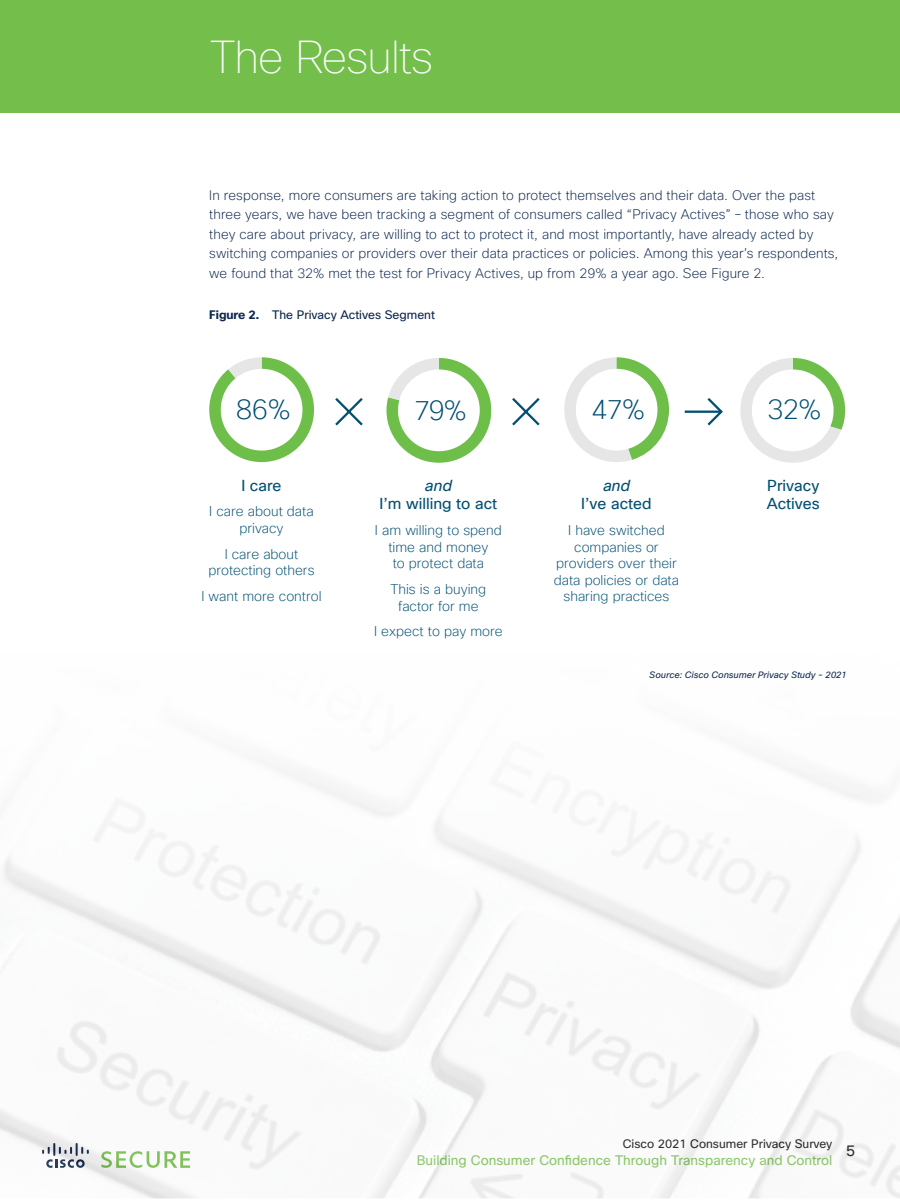
<style>
.page{position:relative;width:900px;height:1200px;background:#fff}
.page>*{position:absolute;margin:0;border:0;box-sizing:border-box;transform-origin:0 0}
.t1{font:100 45px "Cisco Sans";letter-spacing:-.02em;color:#fff}
.t2{font:200 27.6px "Cisco Sans TT";letter-spacing:-.04em;color:#005073}
.t3{font:15.6px/18.6px "Cisco Sans TT";color:#005073}
.t4{font:italic 15.6px "Cisco Sans";color:#005073}
.t5{font:15px "Cisco Sans";color:#1a1a1a}
.t6{font:200 13.8px/16.5px "Cisco Sans TT";color:#005073;text-align:center}
.t7{font:200 13.5px/19.5px "Cisco Sans";letter-spacing:.01em;color:#0d274d}
.t8{font:13.5px "Cisco Sans";color:#82c55d}
.t9{font:12px "Cisco Sans";color:#0d274d}
.t10{font:12px "Cisco Sans";color:#1a1a1a}
.t11{font:italic 9px "Cisco Sans";letter-spacing:.015em;color:#0d274d}
.s1{font-weight:700}
</style>
<div class="page">
<div style="left:0;top:0;width:900px;height:112px;background:#74bf4b"></div>
<img style="left:0;top:766px;width:900px;height:432px">
<svg style="left:209px;top:357px;width:105px;height:105px"></svg>
<svg style="left:386px;top:358px;width:105px;height:105px"></svg>
<svg style="left:564px;top:357px;width:105px;height:105px"></svg>
<svg style="left:740px;top:358px;width:105px;height:105px"></svg>
<svg style="left:705px;top:398px;width:18px;height:28px"></svg>
<svg style="left:512px;top:398px;width:28px;height:28px"></svg>
<svg style="left:335px;top:398px;width:28px;height:28px"></svg>
<hr style="left:685px;top:411px;width:37px;height:2px;background:#005073">
<h1 class="t1" style="left:210px;top:29px;width:225px">The Results</h1>
<p class="t7" style="left:209px;top:185px;width:631px">In response, more consumers are taking action to protect themselves and their data. Over the past three years, we have been tracking a segment of consumers called “Privacy Actives” – those who say they care about privacy, are willing to act to protect it, and most importantly, have already acted by switching companies or providers over their data practices or policies. Among this year’s respondents, we found that 32% met the test for Privacy Actives, up from 29% a year ago. See Figure 2.</p>
<p class="t9" style="left:209px;top:307px;width:227px"><span class="s1">Figure 2.</span> The Privacy Actives Segment</p>
<h2 class="t2" style="left:236px;top:392px;width:56px">86%</h2>
<h2 class="t2" style="left:414px;top:392px;width:54px">79%</h2>
<h2 class="t2" style="left:591px;top:392px;width:55px">47%</h2>
<h2 class="t2" style="left:767px;top:392px;width:55px">32%</h2>
<p class="t3" style="left:241px;top:476px;width:42px">I care</p>
<p class="t6" style="left:209px;top:504px;width:106px">I care about data privacy</p>
<p class="t6" style="left:208px;top:546px;width:108px">I care about protecting others</p>
<p class="t6" style="left:201px;top:588px;width:122px">I want more control</p>
<p class="t4" style="left:425px;top:475px;width:28px">and</p>
<p class="t3" style="left:379px;top:495px;width:119px">I’m willing to act</p>
<p class="t6" style="left:375px;top:522px;width:128px">I am willing to spend time and money<br>to protect data</p>
<p class="t6" style="left:391px;top:581px;width:97px">This is a buying factor for me</p>
<p class="t6" style="left:374px;top:624px;width:130px">I expect to pay more</p>
<p class="t4" style="left:603px;top:475px;width:28px">and</p>
<p class="t3" style="left:581px;top:495px;width:72px">I’ve acted</p>
<p class="t6" style="left:554px;top:522px;width:127px">I have switched companies or providers over their data policies or data sharing practices</p>
<p class="t3" style="left:767px;top:476px;width:55px">Privacy<br>Actives</p>
<p class="t11" style="left:649px;top:670px;width:199px">Source: Cisco Consumer Privacy Study - 2021</p>
<p class="t10" style="left:623px;top:1137px;width:211px">Cisco 2021 Consumer Privacy Survey</p>
<p class="t8" style="left:417px;top:1151px;width:417px">Building Consumer Confidence Through Transparency and Control</p>
<p class="t5" style="left:846px;top:1141px;width:10px">5</p>
</div>
